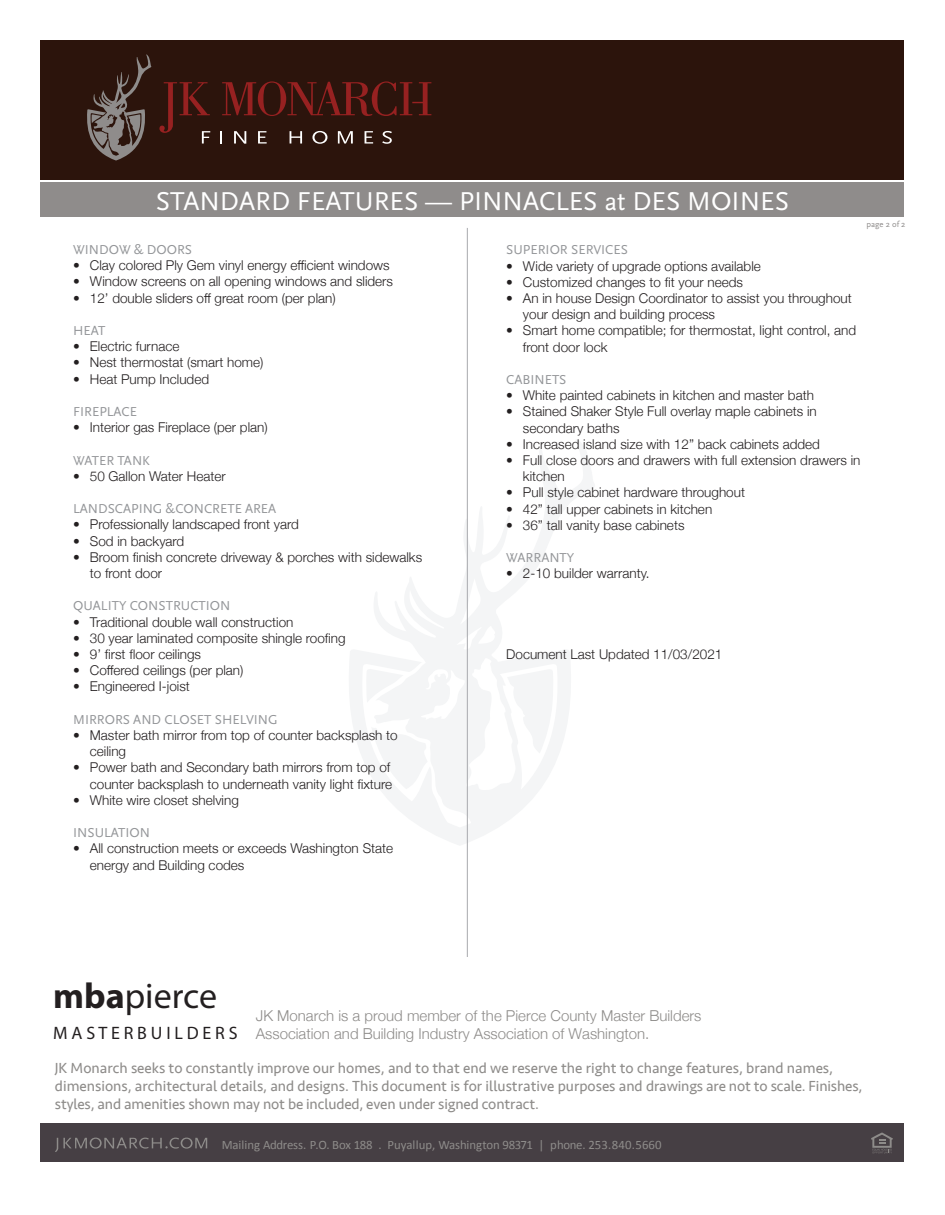
<style>
.page{position:relative;width:945px;height:1215px;background:#fff}
.page>*{position:absolute;margin:0;border:0;box-sizing:border-box;transform-origin:0 0}
.t1{font:36px "Myriad Pro";color:#231f20}
.t2{font:27px "Scala Sans OT";color:#fff}
.t3{font:18px "Myriad Pro";color:#231f20}
.t4{font:15px/18px "Seravek";color:#8e8c8a}
.t5{font:300 15px/18px "Helvetica Neue";color:#8e8c8a}
.t6{font:300 13.5px/16.2px "Helvetica Neue";color:#231f20}
.t7{font:13.5px "Scala Sans OT";color:#939598}
.t8{font:12.75px "Calibri";color:#8e8c8a}
.t9{font:8.55px "Scala Sans OT";color:#8f8c8b}
.s1{font-weight:700}
</style>
<div class="page">
<div style="left:40px;top:1123px;width:864px;height:39px;background:#463f44"></div>
<svg style="left:349px;top:439px;width:246px;height:407px"></svg>
<hr style="left:467px;top:228px;width:1px;height:729px;background:#a8a9ad">
<div style="left:40px;top:183px;width:864px;height:34px;background:#8f8c8b"></div>
<div style="left:40px;top:40px;width:864px;height:139px;background:#2c140c"></div>
<svg style="left:220px;top:131px;width:2px;height:13px"></svg>
<svg style="left:234px;top:131px;width:12px;height:13px"></svg>
<svg style="left:258px;top:131px;width:9px;height:13px"></svg>
<svg style="left:290px;top:131px;width:12px;height:13px"></svg>
<svg style="left:312px;top:131px;width:15px;height:13px"></svg>
<svg style="left:338px;top:131px;width:15px;height:13px"></svg>
<svg style="left:365px;top:131px;width:8px;height:13px"></svg>
<svg style="left:382px;top:131px;width:10px;height:13px"></svg>
<svg style="left:159px;top:82px;width:51px;height:62px"></svg>
<svg style="left:222px;top:81px;width:209px;height:35px"></svg>
<svg style="left:87px;top:54px;width:64px;height:107px"></svg>
<svg style="left:871px;top:1132px;width:22px;height:21px"></svg>
<svg style="left:55px;top:1137px;width:152px;height:15px"></svg>
<h2 class="t2" style="left:156px;top:187px;width:635px">STANDARD FEATURES — PINNACLES at DES MOINES</h2>
<p class="t9" style="left:866px;top:220px;width:41px">page 2 of 2</p>
<p class="t7" style="left:73px;top:242px;width:120px">WINDOW &amp; DOORS</p>
<p class="t6" style="left:73px;top:256px;width:318px">• Clay colored Ply Gem vinyl energy efficient windows</p>
<p class="t6" style="left:73px;top:273px;width:321px">• Window screens on all opening windows and sliders</p>
<p class="t6" style="left:73px;top:289px;width:264px">• 12’ double sliders off great room (per plan)</p>
<p class="t7" style="left:73px;top:323px;width:34px">HEAT</p>
<p class="t6" style="left:73px;top:337px;width:108px">• Electric furnace</p>
<p class="t6" style="left:73px;top:354px;width:192px">• Nest thermostat (smart home)</p>
<p class="t6" style="left:73px;top:370px;width:137px">• Heat Pump Included</p>
<p class="t7" style="left:73px;top:404px;width:65px">FIREPLACE</p>
<p class="t6" style="left:73px;top:418px;width:196px">• Interior gas Fireplace (per plan)</p>
<p class="t7" style="left:73px;top:453px;width:78px">WATER TANK</p>
<p class="t6" style="left:73px;top:467px;width:154px">• 50 Gallon Water Heater</p>
<p class="t7" style="left:73px;top:502px;width:205px">LANDSCAPING &amp;CONCRETE AREA</p>
<p class="t6" style="left:73px;top:516px;width:227px">• Professionally landscaped front yard</p>
<p class="t6" style="left:73px;top:532px;width:113px">• Sod in backyard</p>
<p class="t6" style="left:90px;top:548px;width:334px;text-indent:-17px">• Broom finish concrete driveway &amp; porches with sidewalks to front door</p>
<p class="t7" style="left:73px;top:599px;width:159px">QUALITY CONSTRUCTION</p>
<p class="t6" style="left:73px;top:613px;width:222px">• Traditional double wall construction</p>
<p class="t6" style="left:73px;top:629px;width:274px">• 30 year laminated composite shingle roofing</p>
<p class="t6" style="left:73px;top:645px;width:129px">• 9’ first floor ceilings</p>
<p class="t6" style="left:73px;top:661px;width:172px">• Coffered ceilings (per plan)</p>
<p class="t6" style="left:73px;top:678px;width:118px">• Engineered I-joist</p>
<p class="t7" style="left:73px;top:712px;width:206px">MIRRORS AND CLOSET SHELVING</p>
<p class="t6" style="left:90px;top:726px;width:309px;text-indent:-17px">• Master bath mirror from top of counter backsplash to ceiling</p>
<p class="t6" style="left:73px;top:759px;width:320px;text-align:right">• Power bath and Secondary bath mirrors from top of counter backsplash to underneath vanity light fixture</p>
<p class="t6" style="left:73px;top:791px;width:167px">• White wire closet shelving</p>
<p class="t7" style="left:73px;top:826px;width:78px">INSULATION</p>
<p class="t6" style="left:90px;top:840px;width:305px;text-indent:-17px">• All construction meets or exceeds Washington State energy and Building codes</p>
<p class="t7" style="left:506px;top:243px;width:123px">SUPERIOR SERVICES</p>
<p class="t6" style="left:506px;top:257px;width:256px">• Wide variety of upgrade options available</p>
<p class="t6" style="left:506px;top:273px;width:238px">• Customized changes to fit your needs</p>
<p class="t6" style="left:523px;top:289px;width:330px;text-indent:-17px">• An in house Design Coordinator to assist you throughout your design and building process</p>
<p class="t6" style="left:523px;top:321px;width:335px;text-indent:-17px">• Smart home compatible; for thermostat, light control, and front door lock</p>
<p class="t7" style="left:506px;top:372px;width:62px">CABINETS</p>
<p class="t6" style="left:506px;top:386px;width:309px">• White painted cabinets in kitchen and master bath</p>
<p class="t6" style="left:523px;top:402px;width:295px;text-indent:-17px">• Stained Shaker Style Full overlay maple cabinets in secondary baths</p>
<p class="t6" style="left:506px;top:435px;width:315px">• Increased island size with 12” back cabinets added</p>
<p class="t6" style="left:523px;top:451px;width:339px;text-indent:-17px">• Full close doors and drawers with full extension drawers in kitchen</p>
<p class="t6" style="left:506px;top:483px;width:240px">• Pull style cabinet hardware throughout</p>
<p class="t6" style="left:506px;top:500px;width:207px">• 42” tall upper cabinets in kitchen</p>
<p class="t6" style="left:506px;top:516px;width:180px">• 36” tall vanity base cabinets</p>
<p class="t7" style="left:506px;top:550px;width:70px">WARRANTY</p>
<p class="t6" style="left:506px;top:564px;width:145px">• 2-10 builder warranty.</p>
<p class="t6" style="left:506px;top:645px;width:218px">Document Last Updated 11/03/2021</p>
<h1 class="t1" style="left:53px;top:974px;width:165px"><span class="s1">mba</span>pierce</h1>
<h3 class="t3" style="left:53px;top:1022px;width:186px">M A S T E R B U I L D E R S</h3>
<p class="t5" style="left:256px;top:1006px;width:447px">JK Monarch is a proud member of the Pierce County Master Builders<br>Association and Building Industry Association of Washington.</p>
<p class="t4" style="left:55px;top:1059px;width:809px">JK Monarch seeks to constantly improve our homes, and to that end we reserve the right to change features, brand names, dimensions, architectural details, and designs. This document is for illustrative purposes and drawings are not to scale. Finishes, styles, and amenities shown may not be included, even under signed contract.</p>
<p class="t8" style="left:222px;top:1136px;width:441px">Mailing Address. P.O. Box 188 . Puyallup, Washington 98371 | phone. 253.840.5660</p>
</div>
